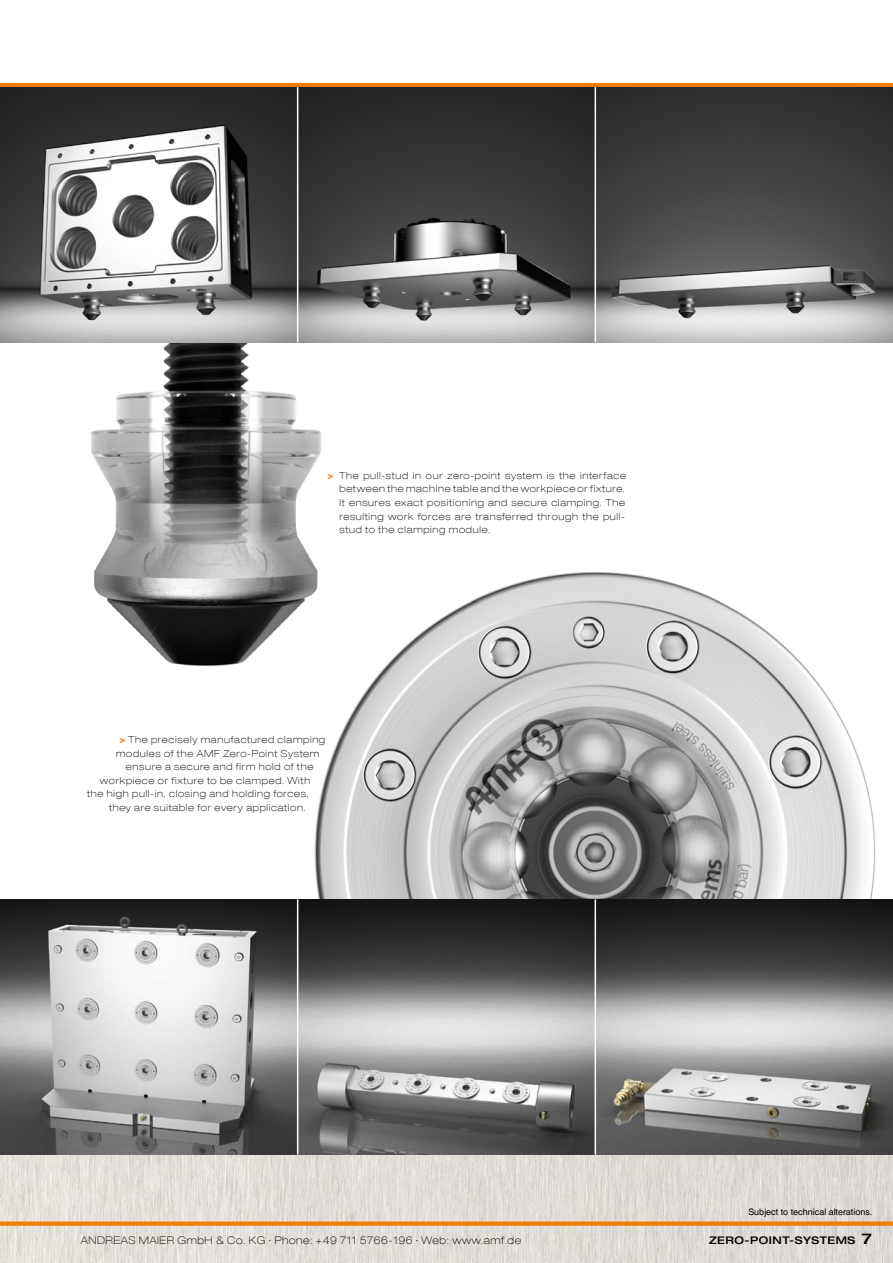
<style>
.page{position:relative;width:893px;height:1263px;background:#fff}
.page>*{position:absolute;margin:0;border:0;box-sizing:border-box;transform-origin:0 0}
.t1{font:100 expanded 10.5px "Helvetica Neue LT Com";letter-spacing:.05em;color:#000}
.t2{font:500 expanded 10.5px "Helvetica Neue LT Com";letter-spacing:.05em;color:#000}
.t3{font:100 expanded 9.75px/13.5px "Helvetica Neue LT Com";letter-spacing:.07em;color:#000;text-align:justify}
.t4{font:9px "Helvetica World";color:#000}
.s1{font-weight:800;color:#ee7f00}
.s2{font-size:15px}
</style>
<div class="page">
<img style="left:0;top:1154px;width:893px;height:109px">
<div style="left:0;top:1221px;width:893px;height:5px;background:#ee7f00"></div>
<hr style="left:0;top:83px;width:893px;height:4px;background:#ee7f00">
<img style="left:314px;top:572px;width:562px;height:327px">
<svg style="left:298px;top:899px;width:297px;height:255px;background:#757575"></svg>
<svg style="left:596px;top:899px;width:297px;height:255px;background:#7a7a79"></svg>
<svg style="left:0;top:899px;width:297px;height:255px;background:#969696"></svg>
<img style="left:70px;top:342px;width:273px;height:350px">
<img style="left:1px;top:87px;width:892px;height:255px">
<img style="left:0;top:87px;width:1px;height:255px">
<hr style="left:297px;top:87px;width:1px;height:255px;background:#fff">
<hr style="left:595px;top:87px;width:1px;height:255px;background:#fff">
<p class="t3" style="left:339px;top:469px;width:288px;text-indent:-12px"><span class="s1">&gt;</span> The pull-stud in our zero-point system is the interface between the machine table and the workpiece or fixture.<br>It ensures exact positioning and secure clamping. The resulting work forces are transferred through the pull&shy;stud to the clamping module.</p>
<p class="t3" style="left:119px;top:733px;width:207px"><span class="s1">&gt;</span> The precisely manufactured clamping</p>
<p class="t3" style="left:116px;top:746px;width:205px">modules of the AMF Zero-Point System</p>
<p class="t3" style="left:126px;top:760px;width:189px">ensure a secure and firm hold of the</p>
<p class="t3" style="left:100px;top:773px;width:212px">workpiece or fixture to be clamped. With</p>
<p class="t3" style="left:87px;top:787px;width:223px">the high pull-in, closing and holding forces,</p>
<p class="t3" style="left:109px;top:800px;width:198px">they are suitable for every application.</p>
<p class="t4" style="left:748px;top:1207px;width:125px">Subject to technical alterations.</p>
<p class="t1" style="left:81px;top:1233px;width:442px">ANDREAS MAIER GmbH &amp; Co. KG ∙ Phone: +49 711 5766-196 ∙ Web: www.amf.de</p>
<p class="t2" style="left:709px;top:1233px;width:164px">ZERO-POINT-SYSTEMS <span class="s2">7</span></p>
</div>
